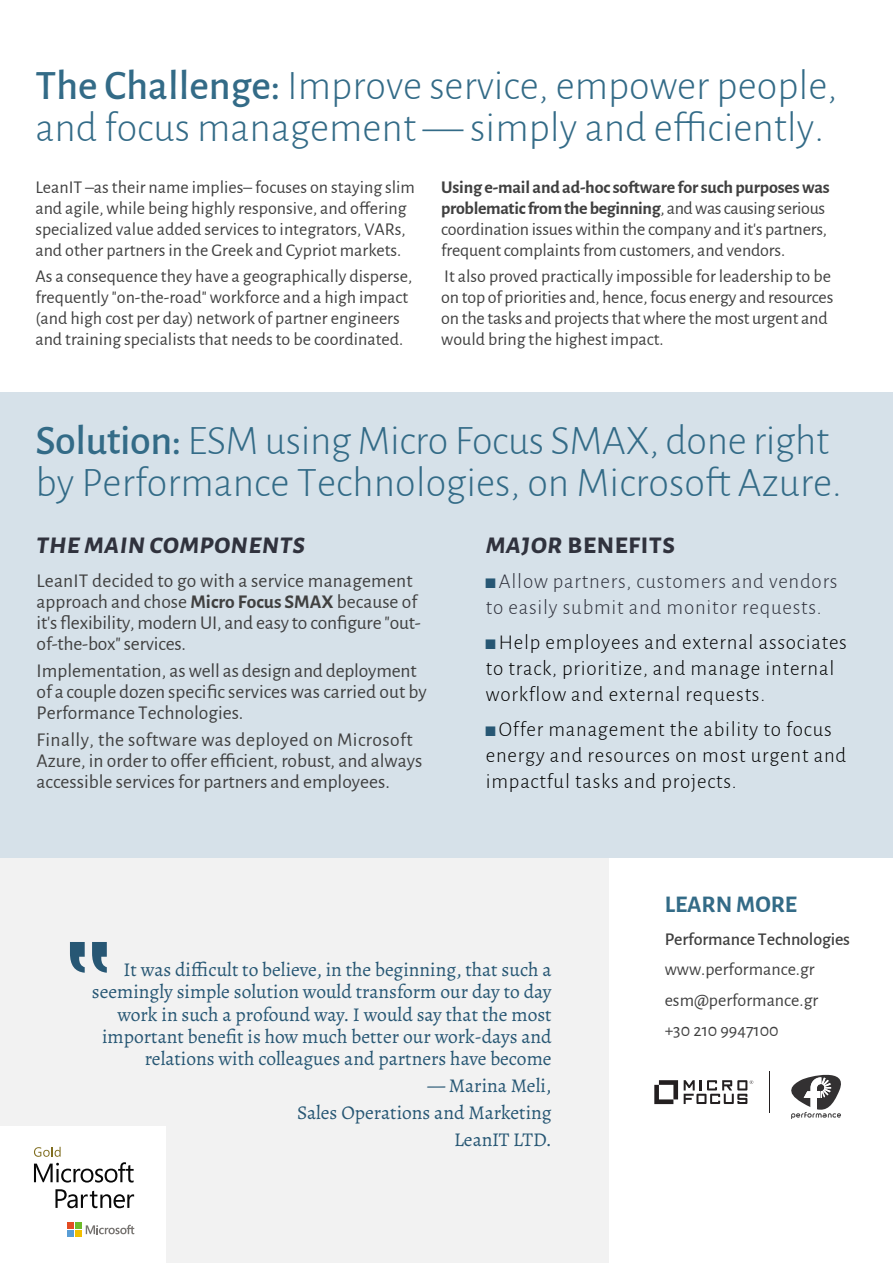
<style>
.page{position:relative;width:893px;height:1263px;background:#fff}
.page>*{position:absolute;margin:0;border:0;box-sizing:border-box;transform-origin:0 0}
.t1{font:300 42px/42px "Alegreya Sans";color:#336b87}
.t2{font:italic 700 30px "Alegreya Sans SC";color:#30323d}
.t3{font:700 30px "Alegreya Sans SC";color:#30323d}
.t4{font:700 24px "Alegreya Sans";color:#336b87}
.t5{font:300 21px/26px "Alegreya Sans";letter-spacing:.035em;color:#000}
.t6{font:300 21px/26px "Alegreya Sans";letter-spacing:.035em;color:#30323d}
.t7{font:19.5px/21px "Alegreya Sans";color:#404040}
.t8{font:19.5px/22.4px "Alegreya";color:#275774;text-align:right}
.t9{font:18px/21px "Alegreya Sans";color:#404040}
.t10{font:500 18px "Alegreya Sans";letter-spacing:-.01em;color:#404040}
.s1{font-weight:500}
.s2{font-weight:700}
.s3{font-style:italic}
.s4{font-weight:500;color:#275774}
</style>
<div class="page">
<div style="left:0;top:834px;width:608px;height:429px;background:#f2f2f2"></div>
<div style="left:0;top:392px;width:893px;height:466px;background:#d6e1e9"></div>
<hr style="left:769px;top:1071px;width:1px;height:42px;background:#231f20">
<svg style="left:654px;top:1080px;width:24px;height:24px"></svg>
<svg style="left:684px;top:1080px;width:69px;height:24px"></svg>
<svg style="left:791px;top:1074px;width:50px;height:45px"></svg>
<svg style="left:70px;top:942px;width:37px;height:31px"></svg>
<div style="left:0;top:1126px;width:166px;height:137px;background:#fff"></div>
<svg style="left:55px;top:1189px;width:79px;height:19px"></svg>
<svg style="left:86px;top:1225px;width:48px;height:9px"></svg>
<div style="left:67px;top:1222px;width:7px;height:7px;background:#e34c22"></div>
<div style="left:75px;top:1222px;width:6px;height:7px;background:#6dbb29"></div>
<div style="left:67px;top:1230px;width:7px;height:7px;background:#599dd5"></div>
<div style="left:75px;top:1230px;width:6px;height:7px;background:#f3bf00"></div>
<svg style="left:34px;top:1147px;width:100px;height:35px"></svg>
<h1 class="t1" style="left:35px;top:65px;width:803px"><span class="s1">The Challenge:</span> Improve service, empower people, and focus management — simply and efficiently.</h1>
<p class="t9" style="left:35px;top:177px;width:381px">LeanIT –as their name implies– focuses on staying slim and agile, while being highly responsive, and offering specialized value added services to integrators, VARs, and other partners in the Greek and Cypriot markets.</p>
<p class="t9" style="left:35px;top:266px;width:378px">As a consequence they have a geographically disperse, frequently "on-the-road" workforce and a high impact (and high cost per day) network of partner engineers and training specialists that needs to be coordinated.</p>
<p class="t9" style="left:441px;top:177px;width:390px"><span class="s2">Using e-mail and ad-hoc software for such purposes was problematic from the beginning</span>, and was causing serious coordination issues within the company and it's partners, frequent complaints from customers, and vendors.</p>
<p class="t9" style="left:441px;top:266px;width:394px">It also proved practically impossible for leadership to be on top of priorities and, hence, focus energy and resources on the tasks and projects that where the most urgent and would bring the highest impact.</p>
<h1 class="t1" style="left:35px;top:421px;width:808px"><span class="s1">Solution:</span> ESM using Micro Focus SMAX, done right by Performance Technologies, on Microsoft Azure.</h1>
<h2 class="t2" style="left:36px;top:529px;width:271px">the main components</h2>
<p class="t7" style="left:37px;top:571px;width:386px">LeanIT decided to go with a service management approach and chose <span class="s2">Micro Focus SMAX</span> because of it's flexibility, modern UI, and easy to configure "out&shy;of-the-box" services.</p>
<p class="t7" style="left:37px;top:661px;width:392px">Implementation, as well as design and deployment of a couple dozen specific services was carried out by<br>Performance Technologies.</p>
<p class="t7" style="left:37px;top:730px;width:387px">Finally, the software was deployed on Microsoft<br>Azure, in order to offer efficient, robust, and always accessible services for partners and employees.</p>
<h2 class="t3" style="left:486px;top:529px;width:191px"><span class="s3">major</span> benefits</h2>
<p class="t6" style="left:486px;top:569px;width:353px"><span class="s4">◼</span> Allow partners, customers and vendors to easily submit and monitor requests.</p>
<p class="t5" style="left:486px;top:630px;width:363px"><span class="s4">◼</span>Help employees and external associates to track, prioritize, and manage internal workflow and external requests.</p>
<p class="t5" style="left:486px;top:717px;width:362px"><span class="s4">◼</span> Offer management the ability to focus energy and resources on most urgent and impactful tasks and projects.</p>
<p class="t8" style="left:92px;top:958px;width:461px">It was difficult to believe, in the beginning, that such a seemingly simple solution would transform our day to day work in such a profound way. I would say that the most important benefit is how much better our work-days and relations with colleagues and partners have become</p>
<p class="t8" style="left:297px;top:1072px;width:256px;line-height:27px">— Marina Meli,<br>Sales Operations and Marketing<br>LeanIT LTD.</p>
<h3 class="t4" style="left:665px;top:892px;width:134px">LEARN MORE</h3>
<p class="t10" style="left:665px;top:930px;width:187px">Performance Technologies</p>
<p class="t9" style="left:665px;top:953px;width:155px;line-height:31.7px">www.performance.gr esm@performance.gr</p>
<p class="t9" style="left:665px;top:1020px;width:116px">+30 210 9947100</p>
</div>
